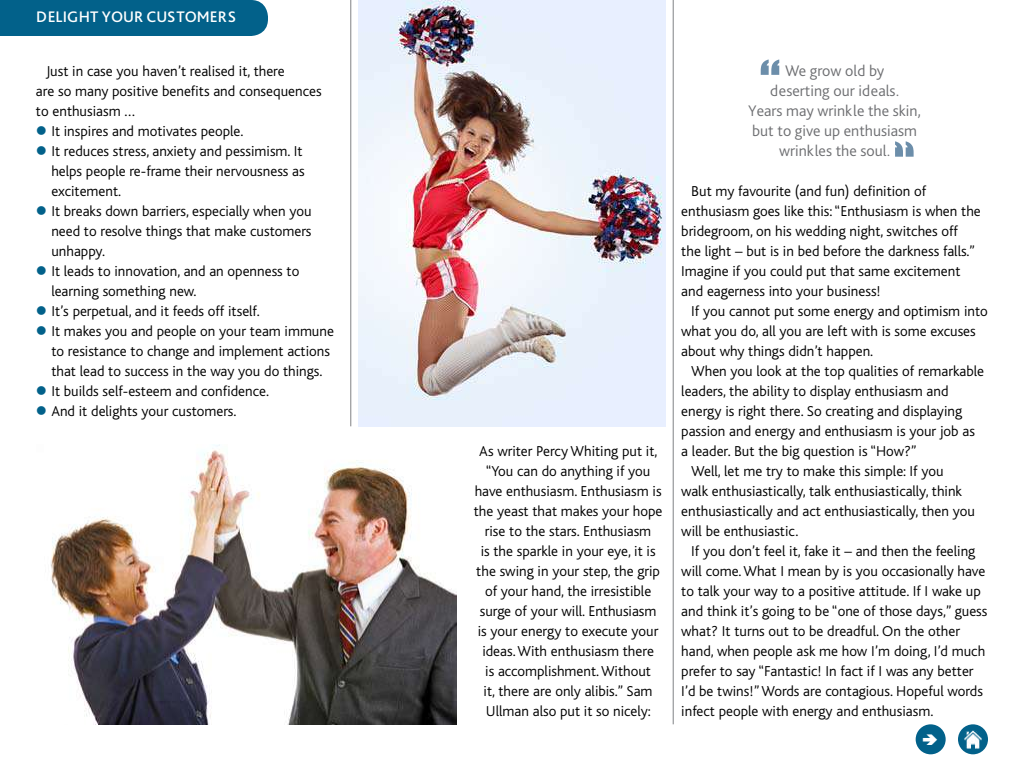
<style>
.page{position:relative;width:1024px;height:768px;background:#fff}
.page>*{position:absolute;margin:0;border:0;box-sizing:border-box;transform-origin:0 0}
.t1{font:60px "Impact";color:#6c8eaa}
.t2{font:300 16px/20px "Bliss Pro";color:#6d6e71;text-align:center}
.t3{font:500 16px "Bliss Pro";color:#fff}
.t4{font:300 15px/20px "Bliss";color:#000}
.s1{color:#02618a}
</style>
<div class="page">
<div style="left:916px;top:724px;width:30px;height:30px;background:#02618a;border-radius:50%"></div>
<div style="left:958px;top:724px;width:30px;height:30px;background:#02618a;border-radius:50%"></div>
<img style="left:964px;top:730px;width:18px;height:18px">
<div style="left:0;top:0;width:268px;height:36px;background:#02618a"></div>
<hr style="left:673px;top:0;width:1px;height:724px;background:#808285">
<hr style="left:351px;top:0;width:1px;height:426px;background:#808285">
<img style="left:359px;top:0;width:307px;height:426px">
<img style="left:51px;top:444px;width:406px;height:280px">
<p class="t3" style="left:36px;top:6px;width:202px">DELIGHT YOUR CUSTOMERS</p>
<p class="t4" style="left:36px;top:61px;width:287px;text-indent:10px">Just in case you haven’t realised it, there<br>are so many positive benefits and consequences to enthusiasm …</p>
<p class="t4" style="left:36px;top:121px;width:209px"><span class="s1">●</span> It inspires and motivates people.</p>
<p class="t4" style="left:51px;top:141px;width:255px;text-indent:-15px"><span class="s1">●</span> It reduces stress, anxiety and pessimism. It helps people re-frame their nervousness as excitement.</p>
<p class="t4" style="left:51px;top:201px;width:262px;text-align:justify;text-indent:-15px"><span class="s1">●</span> It breaks down barriers, especially when you need to resolve things that make customers unhappy.</p>
<p class="t4" style="left:51px;top:261px;width:250px;text-indent:-15px"><span class="s1">●</span> It leads to innovation, and an openness to learning something new.</p>
<p class="t4" style="left:36px;top:301px;width:225px"><span class="s1">●</span> It’s perpetual, and it feeds off itself.</p>
<p class="t4" style="left:51px;top:321px;width:284px;text-indent:-15px"><span class="s1">●</span> It makes you and people on your team immune to resistance to change and implement actions that lead to success in the way you do things.</p>
<p class="t4" style="left:36px;top:381px;width:234px"><span class="s1">●</span> It builds self-esteem and confidence.</p>
<p class="t4" style="left:36px;top:401px;width:202px"><span class="s1">●</span> And it delights your customers.</p>
<p class="t4" style="left:474px;top:441px;width:190px;text-align:center">As writer Percy Whiting put it, “You can do anything if you have enthusiasm. Enthusiasm is the yeast that makes your hope rise to the stars. Enthusiasm<br>is the sparkle in your eye, it is the swing in your step, the grip of your hand, the irresistible surge of your will. Enthusiasm is your energy to execute your ideas. With enthusiasm there<br>is accomplishment. Without<br>it, there are only alibis.” Sam<br>Ullman also put it so nicely:</p>
<h1 class="t1" style="left:760px;top:37px;width:22px">“</h1>
<p class="t2" style="left:748px;top:60px;width:174px">We grow old by<br>deserting our ideals.<br>Years may wrinkle the skin, but to give up enthusiasm wrinkles the soul.</p>
<p class="t4" style="left:681px;top:181px;width:301px;text-indent:10px">But my favourite (and fun) definition of enthusiasm goes like this: “Enthusiasm is when the bridegroom, on his wedding night, switches off the light – but is in bed before the darkness falls.” Imagine if you could put that same excitement and eagerness into your business!</p>
<p class="t4" style="left:681px;top:301px;width:308px;text-indent:10px">If you cannot put some energy and optimism into what you do, all you are left with is some excuses about why things didn’t happen.</p>
<p class="t4" style="left:691px;top:361px;width:294px">When you look at the top qualities of remarkable</p>
<p class="t4" style="left:681px;top:381px;width:269px">leaders, the ability to display enthusiasm and</p>
<p class="t4" style="left:681px;top:401px;width:282px">energy is right there. So creating and displaying</p>
<p class="t4" style="left:681px;top:421px;width:295px">passion and energy and enthusiasm is your job as</p>
<p class="t4" style="left:681px;top:441px;width:237px">a leader. But the big question is “How?”</p>
<p class="t4" style="left:691px;top:461px;width:254px">Well, let me try to make this simple: If you</p>
<p class="t4" style="left:681px;top:481px;width:282px">walk enthusiastically, talk enthusiastically, think</p>
<p class="t4" style="left:681px;top:501px;width:295px">enthusiastically and act enthusiastically, then you</p>
<p class="t4" style="left:681px;top:521px;width:119px">will be enthusiastic.</p>
<p class="t4" style="left:691px;top:541px;width:286px">If you don’t feel it, fake it – and then the feeling</p>
<p class="t4" style="left:681px;top:561px;width:306px">will come. What I mean by is you occasionally have</p>
<p class="t4" style="left:681px;top:581px;width:301px">to talk your way to a positive attitude. If I wake up</p>
<p class="t4" style="left:681px;top:601px;width:308px">and think it’s going to be “one of those days,” guess</p>
<p class="t4" style="left:681px;top:621px;width:280px">what? It turns out to be dreadful. On the other</p>
<p class="t4" style="left:681px;top:641px;width:306px">hand, when people ask me how I’m doing, I’d much</p>
<p class="t4" style="left:681px;top:661px;width:294px">prefer to say “Fantastic! In fact if I was any better</p>
<p class="t4" style="left:681px;top:681px;width:303px">I’d be twins!” Words are contagious. Hopeful words</p>
<p class="t4" style="left:681px;top:701px;width:254px">infect people with energy and enthusiasm.</p>
</div>
